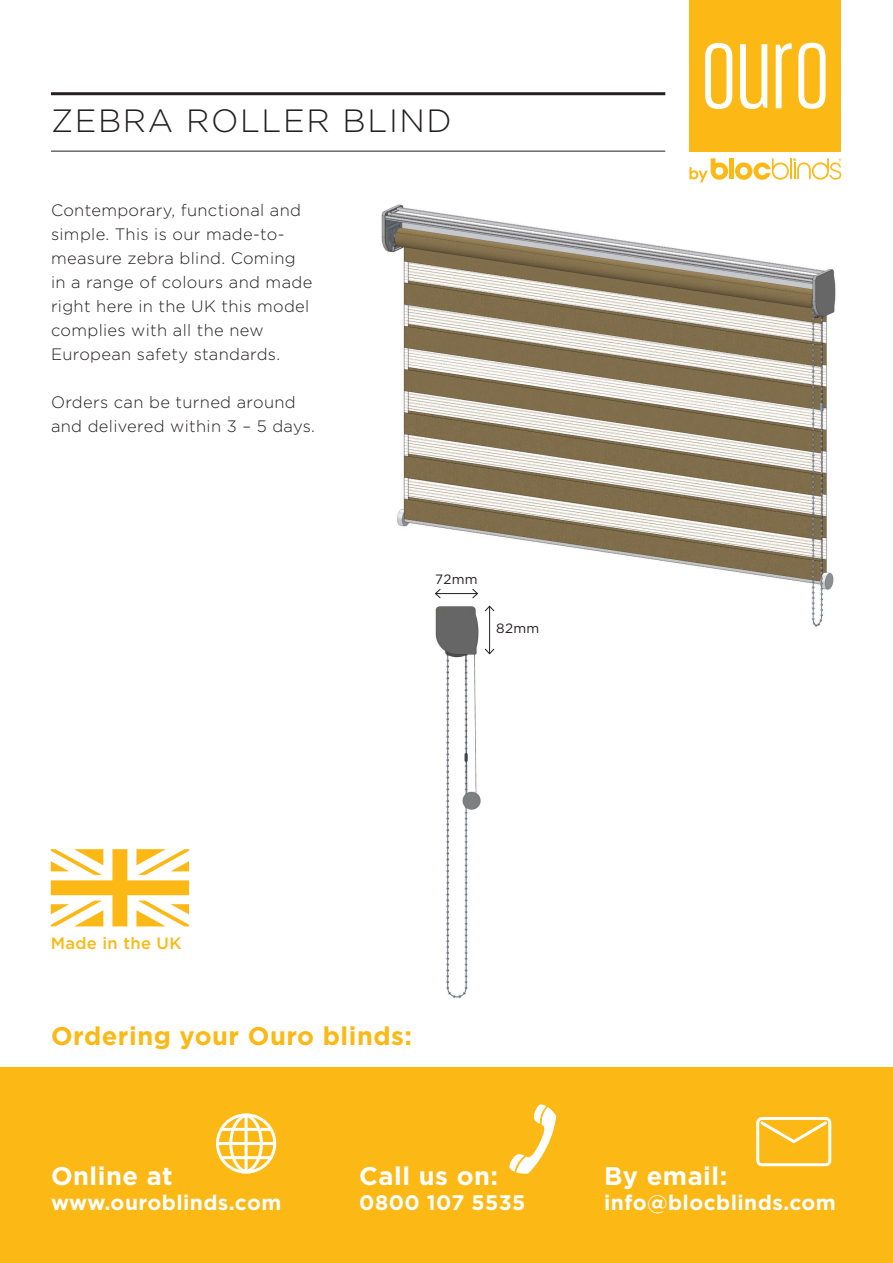
<style>
.page{position:relative;width:893px;height:1263px;background:#fff}
.page>*{position:absolute;margin:0;border:0;box-sizing:border-box;transform-origin:0 0}
.t1{font:300 32.25px "Gotham";letter-spacing:.05em;color:#231f20}
.t2{font:700 25.5px "Gotham";letter-spacing:.02em;color:#fff}
.t3{font:700 25.5px "Gotham";letter-spacing:.02em;color:#fcb814}
.t4{font:700 21px "Gotham";letter-spacing:.02em;color:#fff}
.t5{font:300 16.5px/24px "Gotham";letter-spacing:.02em;color:#231f20}
.t6{font:500 16.5px "Gotham";letter-spacing:.02em;color:#fcb814}
.t7{font:13.5px "Gotham";letter-spacing:.02em;color:#231f20}
</style>
<div class="page">
<img style="left:381px;top:204px;width:455px;height:423px">
<hr style="left:51px;top:92px;width:614px;height:3px;background:#231f20">
<hr style="left:51px;top:151px;width:614px;height:1px;background:#231f20">
<div style="left:729px;top:158px;width:5px;height:21px;background:#fcb814"></div>
<svg style="left:735px;top:158px;width:107px;height:22px"></svg>
<svg style="left:689px;top:158px;width:39px;height:24px"></svg>
<div style="left:689px;top:0;width:152px;height:152px;background:#fcb814"></div>
<svg style="left:705px;top:43px;width:27px;height:66px"></svg>
<svg style="left:740px;top:44px;width:27px;height:65px"></svg>
<svg style="left:776px;top:43px;width:16px;height:65px"></svg>
<svg style="left:798px;top:43px;width:28px;height:66px"></svg>
<svg style="left:51px;top:849px;width:138px;height:77px"></svg>
<div style="left:0;top:1067px;width:893px;height:196px;background:#fcb814"></div>
<svg style="left:216px;top:1113px;width:60px;height:61px"></svg>
<svg style="left:509px;top:1104px;width:47px;height:70px"></svg>
<svg style="left:756px;top:1117px;width:75px;height:49px"></svg>
<img style="left:425px;top:597px;width:66px;height:401px">
<hr style="left:436px;top:593px;width:41px;height:1px;background:#231f20">
<svg style="left:435px;top:589px;width:6px;height:9px"></svg>
<svg style="left:472px;top:589px;width:6px;height:9px"></svg>
<hr style="left:489px;top:606px;width:1px;height:48px;background:#231f20">
<svg style="left:485px;top:648px;width:10px;height:6px"></svg>
<svg style="left:485px;top:606px;width:10px;height:5px"></svg>
<h1 class="t1" style="left:51px;top:103px;width:402px">ZEBRA ROLLER BLIND</h1>
<p class="t5" style="left:51px;top:198px;width:263px">Contemporary, functional and simple. This is our made-to&shy;measure zebra blind. Coming in a range of colours and made right here in the UK this model complies with all the new<br>European safety standards.</p>
<p class="t5" style="left:51px;top:390px;width:266px">Orders can be turned around and delivered within 3 – 5 days.</p>
<p class="t7" style="left:435px;top:572px;width:44px">72mm</p>
<p class="t7" style="left:496px;top:621px;width:45px">82mm</p>
<p class="t6" style="left:51px;top:934px;width:132px">Made in the UK</p>
<h2 class="t3" style="left:51px;top:1021px;width:362px">Ordering your Ouro blinds:</h2>
<h2 class="t2" style="left:51px;top:1161px;width:123px">Online at</h2>
<p class="t4" style="left:51px;top:1190px;width:232px">www.ouroblinds.com</p>
<h2 class="t2" style="left:359px;top:1161px;width:140px">Call us on:</h2>
<p class="t4" style="left:359px;top:1190px;width:168px">0800 107 5535</p>
<h2 class="t2" style="left:604px;top:1161px;width:125px">By email:</h2>
<p class="t4" style="left:604px;top:1190px;width:233px">info@blocblinds.com</p>
</div>
